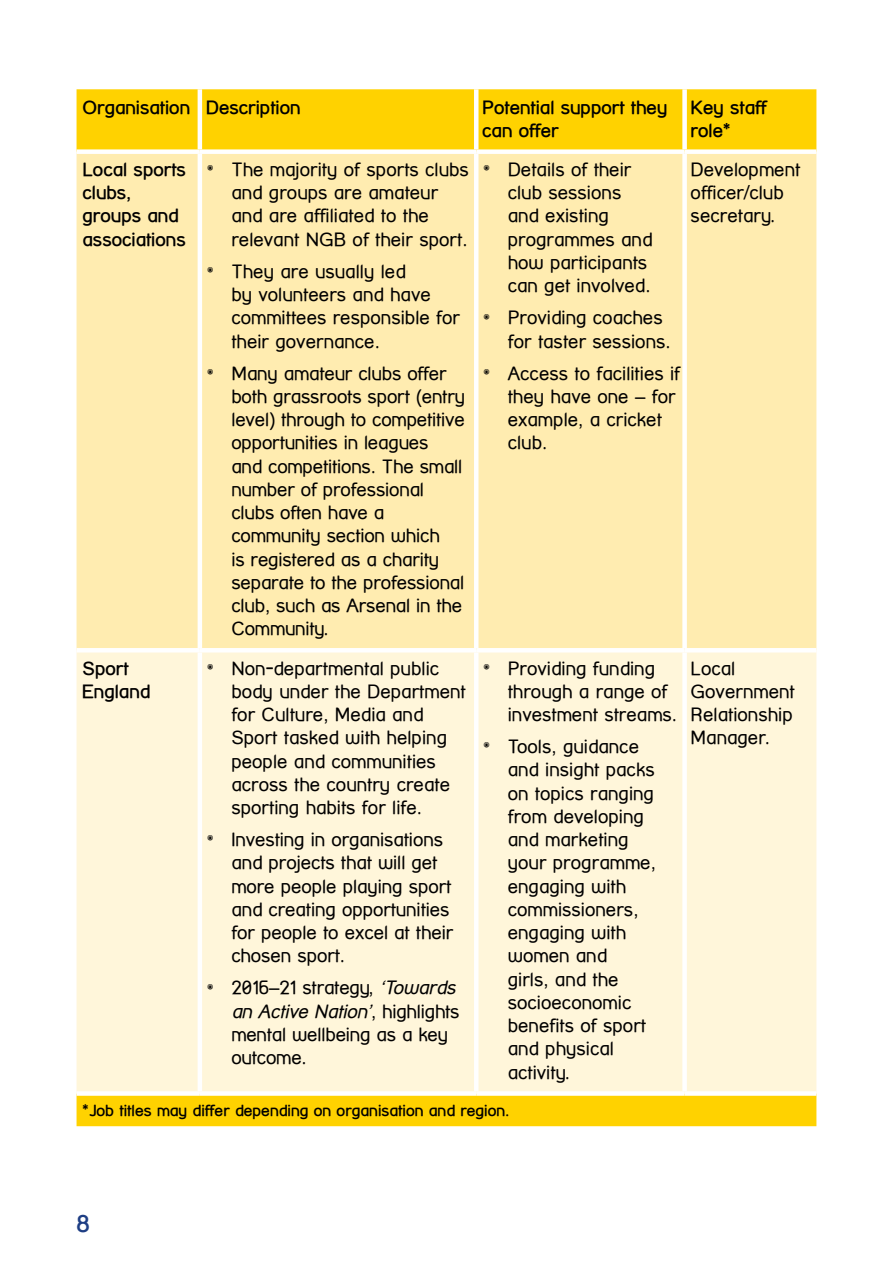
<style>
.page{position:relative;width:893px;height:1263px;background:#fff}
.page>*{position:absolute;margin:0;border:0;box-sizing:border-box;transform-origin:0 0}
.t1{font:700 24px "Street Corner";color:#1e3e84}
.t2{font:18.75px/23.2px "Street Corner";color:#000}
.t3{font:700 18.75px/23.2px "Street Corner";color:#000}
.t4{font:700 15.75px "Street Corner";color:#000}
.s1{font-size:28.5px}
.s2{font-style:italic}
</style>
<div class="page">
<div style="left:77px;top:89px;width:739px;height:1037px;background:#ffd200"></div>
<div style="left:77px;top:154px;width:739px;height:494px;background:#ffecb0"></div>
<div style="left:77px;top:652px;width:739px;height:439px;background:#fff6da"></div>
<hr style="left:198px;top:89px;width:4px;height:60px;background:#fff">
<hr style="left:474px;top:89px;width:4px;height:60px;background:#fff">
<div style="left:682px;top:89px;width:5px;height:60px;background:#fff"></div>
<div style="left:77px;top:149px;width:123px;height:5px;background:#fff"></div>
<div style="left:200px;top:149px;width:276px;height:5px;background:#fff"></div>
<div style="left:476px;top:149px;width:209px;height:5px;background:#fff"></div>
<div style="left:685px;top:149px;width:131px;height:5px;background:#fff"></div>
<hr style="left:198px;top:154px;width:4px;height:494px;background:#fff">
<hr style="left:474px;top:154px;width:4px;height:494px;background:#fff">
<div style="left:682px;top:154px;width:5px;height:494px;background:#fff"></div>
<hr style="left:77px;top:648px;width:123px;height:4px;background:#fff">
<hr style="left:200px;top:648px;width:276px;height:4px;background:#fff">
<hr style="left:198px;top:652px;width:4px;height:439px;background:#fff">
<hr style="left:476px;top:648px;width:209px;height:4px;background:#fff">
<hr style="left:474px;top:652px;width:4px;height:439px;background:#fff">
<hr style="left:685px;top:648px;width:131px;height:4px;background:#fff">
<div style="left:682px;top:652px;width:5px;height:439px;background:#fff"></div>
<div style="left:77px;top:1091px;width:123px;height:5px;background:#fff"></div>
<div style="left:200px;top:1091px;width:276px;height:5px;background:#fff"></div>
<div style="left:476px;top:1091px;width:209px;height:5px;background:#fff"></div>
<div style="left:685px;top:1091px;width:131px;height:5px;background:#fff"></div>
<p class="t3" style="left:83px;top:95px;width:220px">Organisation Description</p>
<p class="t3" style="left:482px;top:95px;width:187px">Potential support they can offer</p>
<p class="t3" style="left:691px;top:95px;width:78px">Key staff role*</p>
<p class="t3" style="left:83px;top:158px;width:105px">Local sports clubs, groups and associations</p>
<p class="t2" style="left:231px;top:158px;width:239px;text-indent:-25px"><span class="s1">•</span> The majority of sports clubs and groups are amateur and are affiliated to the relevant NGB of their sport.</p>
<p class="t2" style="left:231px;top:259px;width:230px;text-indent:-25px"><span class="s1">•</span> They are usually led<br>by volunteers and have committees responsible for their governance.</p>
<p class="t2" style="left:231px;top:361px;width:235px;text-indent:-26px"><span class="s1">•</span> Many amateur clubs offer both grassroots sport (entry level) through to competitive opportunities in leagues<br>and competitions. The small number of professional clubs often have a community section which<br>is registered as a charity separate to the professional club, such as Arsenal in the<br>Community.</p>
<p class="t2" style="left:508px;top:158px;width:146px;text-indent:-25px"><span class="s1">•</span> Details of their club sessions and existing programmes and how participants can get involved.</p>
<p class="t2" style="left:508px;top:306px;width:164px;text-indent:-25px"><span class="s1">•</span> Providing coaches for taster sessions.</p>
<p class="t2" style="left:508px;top:361px;width:174px;text-indent:-25px"><span class="s1">•</span> Access to facilities if they have one – for example, a cricket club.</p>
<p class="t2" style="left:691px;top:158px;width:111px">Development officer/club secretary.</p>
<p class="t3" style="left:83px;top:656px;width:69px">Sport<br>England</p>
<p class="t2" style="left:231px;top:656px;width:236px;text-indent:-25px"><span class="s1">•</span> Non-departmental public body under the Department for Culture, Media and<br>Sport tasked with helping people and communities across the country create sporting habits for life.</p>
<p class="t2" style="left:231px;top:828px;width:223px;text-indent:-25px"><span class="s1">•</span> Investing in organisations and projects that will get more people playing sport and creating opportunities for people to excel at their chosen sport.</p>
<p class="t2" style="left:231px;top:976px;width:230px;text-indent:-26px"><span class="s1">•</span> 2016–21 strategy, <span class="s2">‘Towards an Active Nation’</span>, highlights mental wellbeing as a key outcome.</p>
<p class="t2" style="left:508px;top:656px;width:171px;text-indent:-25px"><span class="s1">•</span> Providing funding through a range of investment streams.</p>
<p class="t2" style="left:508px;top:735px;width:150px;text-indent:-25px"><span class="s1">•</span> Tools, guidance and insight packs on topics ranging from developing and marketing your programme, engaging with commissioners, engaging with women and<br>girls, and the socioeconomic benefits of sport and physical activity.</p>
<p class="t4" style="left:83px;top:1101px;width:429px">*Job titles may differ depending on organisation and region.</p>
<p class="t2" style="left:691px;top:656px;width:106px">Local<br>Government<br>Relationship<br>Manager.</p>
<p class="t1" style="left:77px;top:1209px;width:15px">8</p>
</div>
